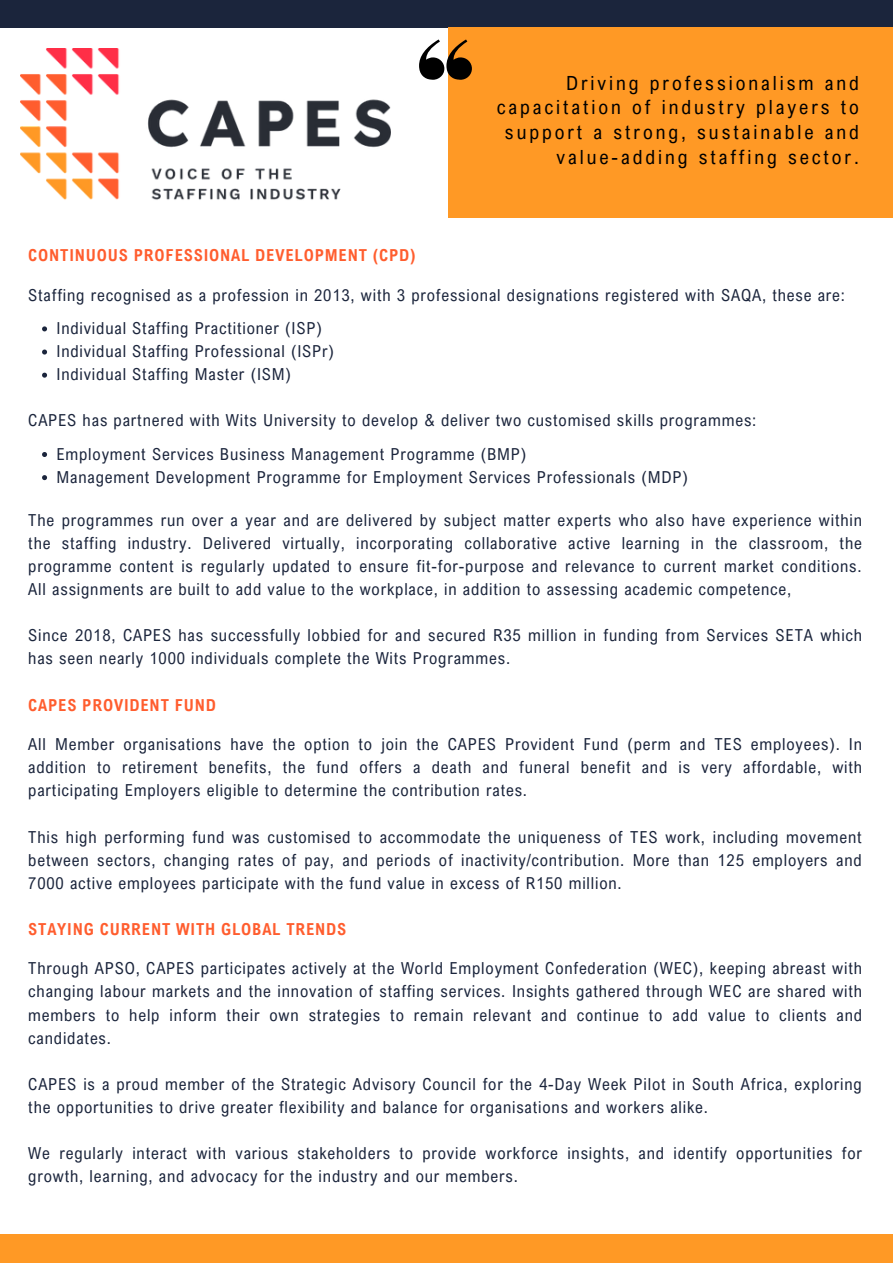
<style>
.page{position:relative;width:893px;height:1264px;background:#fff}
.page>*{position:absolute;margin:0;border:0;box-sizing:border-box;transform-origin:0 0}
.t1{font:19.5px/24.8px "Arial Nova Cond";letter-spacing:.15em;color:#000;text-align:right}
.t2{font:16.5px/23.1px "Arial Nova Cond";letter-spacing:.05em;color:#1b253c;text-align:justify}
.t3{font:700 16.5px "Arial Nova Cond";letter-spacing:.05em;color:#ff5d2e}
</style>
<div class="page">
<div style="left:0;top:0;width:892px;height:27px;background:#1b253c"></div>
<div style="left:0;top:1234px;width:892px;height:28px;background:#ff9925"></div>
<img style="left:21px;top:48px;width:369px;height:152px">
<div style="left:449px;top:28px;width:443px;height:190px;background:#ff9925"></div>
<svg style="left:419px;top:39px;width:53px;height:41px"></svg>
<svg style="left:42px;top:326px;width:5px;height:5px"></svg>
<svg style="left:42px;top:349px;width:5px;height:5px"></svg>
<svg style="left:42px;top:372px;width:5px;height:5px"></svg>
<svg style="left:42px;top:452px;width:5px;height:5px"></svg>
<svg style="left:42px;top:475px;width:5px;height:5px"></svg>
<p class="t1" style="left:496px;top:70px;width:363px">Driving professionalism and capacitation of industry players to support a strong, sustainable and value-adding staffing sector.</p>
<p class="t3" style="left:28px;top:245px;width:389px">CONTINUOUS PROFESSIONAL DEVELOPMENT (CPD)</p>
<p class="t2" style="left:28px;top:283px;width:818px">Staffing recognised as a profession in 2013, with 3 professional designations registered with SAQA, these are:</p>
<p class="t2" style="left:56px;top:316px;width:267px">Individual Staffing Practitioner (ISP)</p>
<p class="t2" style="left:56px;top:339px;width:279px">Individual Staffing Professional (ISPr)</p>
<p class="t2" style="left:56px;top:362px;width:236px">Individual Staffing Master (ISM)</p>
<p class="t2" style="left:28px;top:408px;width:729px">CAPES has partnered with Wits University to develop &amp; deliver two customised skills programmes:</p>
<p class="t2" style="left:56px;top:442px;width:471px">Employment Services Business Management Programme (BMP)</p>
<p class="t2" style="left:56px;top:465px;width:633px">Management Development Programme for Employment Services Professionals (MDP)</p>
<p class="t2" style="left:28px;top:508px;width:835px">The programmes run over a year and are delivered by subject matter experts who also have experience within the staffing industry. Delivered virtually, incorporating collaborative active learning in the classroom, the programme content is regularly updated to ensure fit-for-purpose and relevance to current market conditions.<br>All assignments are built to add value to the workplace, in addition to assessing academic competence,</p>
<p class="t2" style="left:28px;top:623px;width:835px">Since 2018, CAPES has successfully lobbied for and secured R35 million in funding from Services SETA which has seen nearly 1000 individuals complete the Wits Programmes.</p>
<p class="t3" style="left:28px;top:694px;width:189px">CAPES PROVIDENT FUND</p>
<p class="t2" style="left:28px;top:732px;width:835px">All Member organisations have the option to join the CAPES Provident Fund (perm and TES employees). In addition to retirement benefits, the fund offers a death and funeral benefit and is very affordable, with participating Employers eligible to determine the contribution rates.</p>
<p class="t2" style="left:28px;top:824px;width:834px">This high performing fund was customised to accommodate the uniqueness of TES work, including movement between sectors, changing rates of pay, and periods of inactivity/contribution. More than 125 employers and 7000 active employees participate with the fund value in excess of R150 million.</p>
<p class="t3" style="left:28px;top:918px;width:319px">STAYING CURRENT WITH GLOBAL TRENDS</p>
<p class="t2" style="left:28px;top:956px;width:835px">Through APSO, CAPES participates actively at the World Employment Confederation (WEC), keeping abreast with changing labour markets and the innovation of staffing services. Insights gathered through WEC are shared with members to help inform their own strategies to remain relevant and continue to add value to clients and candidates.</p>
<p class="t2" style="left:28px;top:1072px;width:834px">CAPES is a proud member of the Strategic Advisory Council for the 4-Day Week Pilot in South Africa, exploring the opportunities to drive greater flexibility and balance for organisations and workers alike.</p>
<p class="t2" style="left:28px;top:1141px;width:835px">We regularly interact with various stakeholders to provide workforce insights, and identify opportunities for growth, learning, and advocacy for the industry and our members.</p>
</div>
